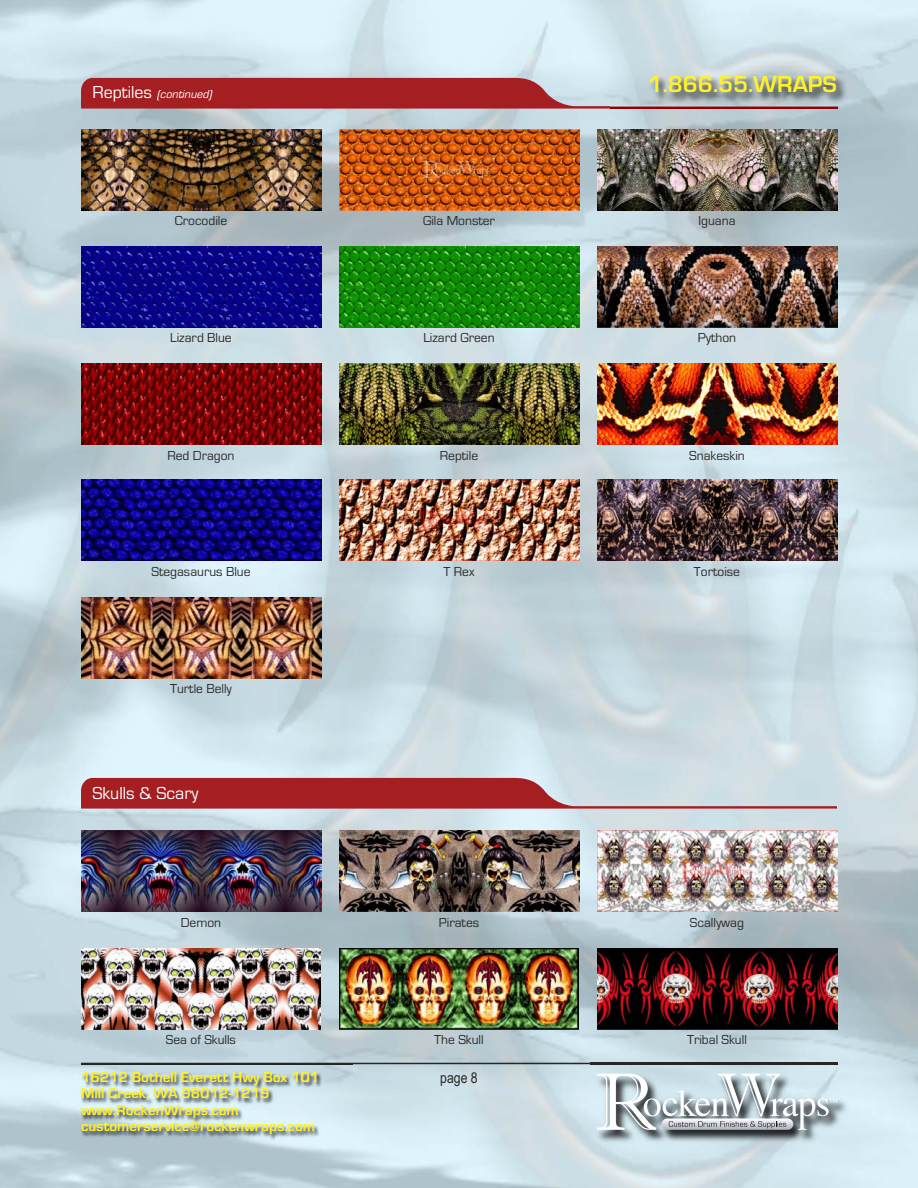
<style>
.page{position:relative;width:918px;height:1188px;background:#fff}
.page>*{position:absolute;margin:0;border:0;box-sizing:border-box;transform-origin:0 0}
.t1{font:700 24px "Eurostile";color:#fff12a}
.t2{font:18px "Eurostile";color:#fff}
.t3{font:700 15px/16.5px "Eurostile";color:#fff12a}
.t4{font:15px "Arial Narrow";color:#272627}
.t5{font:13.5px "Eurostile";color:#272627}
.t6{font:italic 12px "Eurostile";color:#fff}
.s1{font-style:normal;font-size:18px}
</style>
<div class="page">
<img style="left:0;top:0;width:918px;height:1188px">
<svg style="left:81px;top:78px;width:530px;height:31px"></svg>
<img style="left:81px;top:129px;width:240px;height:81px">
<img style="left:81px;top:246px;width:240px;height:81px">
<img style="left:339px;top:129px;width:240px;height:81px">
<img style="left:339px;top:246px;width:240px;height:81px">
<img style="left:597px;top:129px;width:240px;height:81px">
<img style="left:597px;top:246px;width:240px;height:81px">
<hr style="left:81px;top:1063px;width:756px;height:1px;background:#272627">
<img style="left:81px;top:364px;width:240px;height:81px">
<img style="left:339px;top:364px;width:240px;height:81px">
<img style="left:597px;top:364px;width:240px;height:81px">
<img style="left:81px;top:480px;width:240px;height:81px">
<img style="left:339px;top:480px;width:240px;height:81px">
<img style="left:597px;top:480px;width:240px;height:81px">
<img style="left:81px;top:597px;width:240px;height:81px">
<img style="left:81px;top:831px;width:240px;height:81px">
<img style="left:339px;top:831px;width:240px;height:81px">
<img style="left:597px;top:831px;width:240px;height:81px">
<img style="left:591px;top:1059px;width:264px;height:96px">
<img style="left:591px;top:1063px;width:246px;height:1px">
<svg style="left:597px;top:1074px;width:240px;height:56px"></svg>
<img style="left:611px;top:67px;width:250px;height:59px">
<img style="left:611px;top:78px;width:226px;height:30px">
<img style="left:74px;top:1064px;width:279px;height:98px">
<img style="left:81px;top:1064px;width:272px;height:1px">
<svg style="left:81px;top:778px;width:756px;height:31px"></svg>
<img style="left:81px;top:948px;width:240px;height:81px">
<img style="left:339px;top:948px;width:240px;height:81px">
<img style="left:597px;top:948px;width:240px;height:81px">
<p class="t6" style="left:93px;top:90px;width:123px"><span class="s1">R e p t i l e s</span> (continued)</p>
<p class="t5" style="left:175px;top:216px;width:54px">Crocodile</p>
<p class="t5" style="left:170px;top:333px;width:63px">Lizard Blue</p>
<p class="t5" style="left:423px;top:216px;width:74px">Gila Monster</p>
<p class="t5" style="left:423px;top:333px;width:73px">Lizard Green</p>
<h1 class="t1" style="left:648px;top:76px;width:191px">1.866.55.WRAPS</h1>
<p class="t5" style="left:698px;top:216px;width:39px">Iguana</p>
<p class="t5" style="left:698px;top:333px;width:40px">Python</p>
<p class="t5" style="left:167px;top:451px;width:69px">Red Dragon</p>
<p class="t5" style="left:440px;top:451px;width:40px">Reptile</p>
<p class="t5" style="left:689px;top:451px;width:57px">Snakeskin</p>
<p class="t5" style="left:151px;top:567px;width:101px">Stegasaurus Blue</p>
<p class="t5" style="left:444px;top:567px;width:32px">T Rex</p>
<p class="t5" style="left:694px;top:567px;width:48px">Tortoise</p>
<p class="t5" style="left:170px;top:684px;width:63px">Turtle Belly</p>
<h2 class="t2" style="left:93px;top:787px;width:108px">Skulls &amp; Scary</h2>
<p class="t5" style="left:181px;top:918px;width:42px">Demon</p>
<p class="t5" style="left:439px;top:918px;width:42px">Pirates</p>
<p class="t5" style="left:690px;top:918px;width:56px">Scallywag</p>
<p class="t5" style="left:166px;top:1035px;width:72px">Sea of Skulls</p>
<p class="t5" style="left:434px;top:1035px;width:51px">The Skull</p>
<p class="t5" style="left:687px;top:1035px;width:61px">Tribal Skull</p>
<p class="t3" style="left:81px;top:1070px;width:240px">16212 Bothell Everett Hwy Box 101<br>Mill Creek, WA 98012-1219 www.RockenWraps.com customerservice@rockenwraps.com</p>
<p class="t4" style="left:440px;top:1069px;width:39px">page 8</p>
</div>
